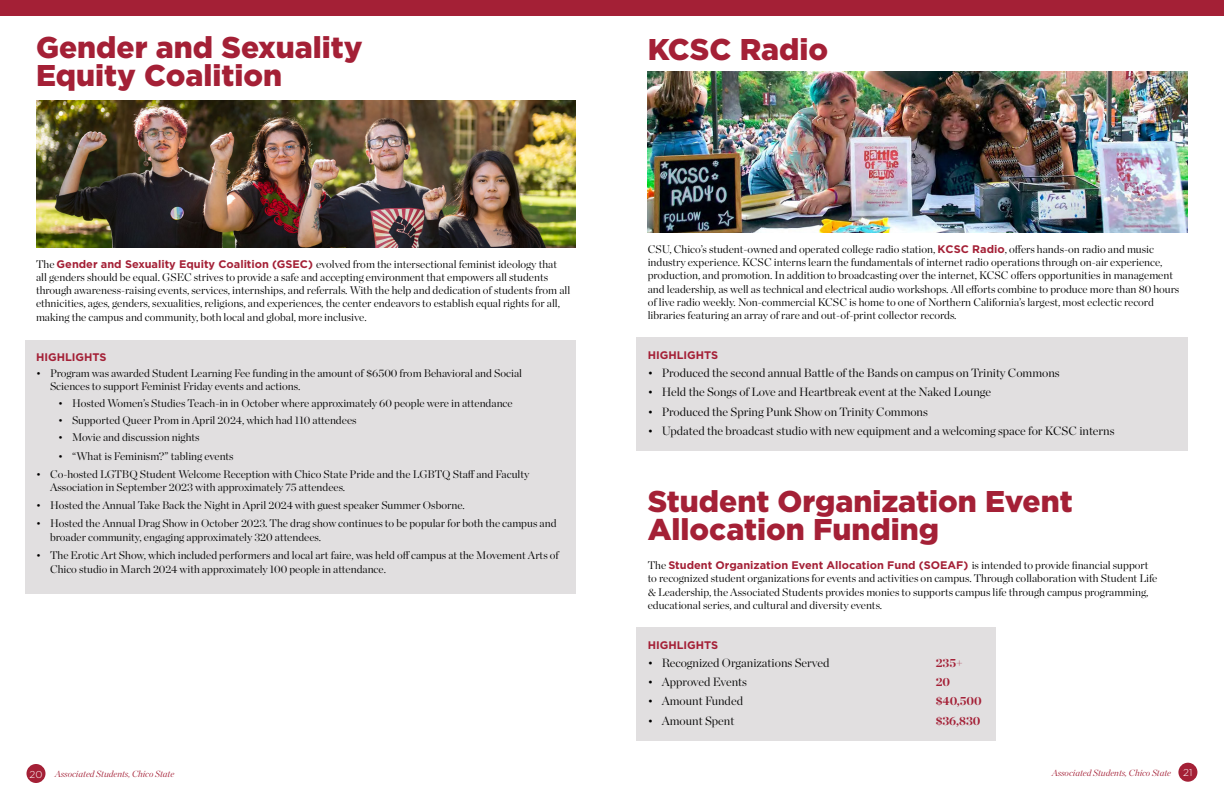
<style>
.page{position:relative;width:1224px;height:792px;background:#fff}
.page>*{position:absolute;margin:0;border:0;box-sizing:border-box;transform-origin:0 0}
.t1{font:900 30px/28px "Gotham";color:#a42036}
.t2{font:300 12px "Chronicle Display";color:#000}
.t3{font:700 12px "Chronicle Display";color:#a42036}
.t4{font:300 11px/13.2px "Chronicle Display";color:#000}
.t5{font:700 11px "Gotham";color:#a42036}
.t6{font:italic 300 9px "Chronicle Display";color:#a42036}
.s1{font-family:"Gotham";font-weight:700;color:#a42036}
.s2{font-family:"Gotham";font-style:normal;font-size:10px;color:#fff}
</style>
<div class="page">
<div style="left:26px;top:340px;width:550px;height:254px;background:#e1dfe0"></div>
<div style="left:636px;top:338px;width:552px;height:113px;background:#e1dfe0"></div>
<div style="left:612px;top:0;width:612px;height:15px;background:#a42036"></div>
<div style="left:26px;top:764px;width:20px;height:19px;background:#a42036;border-radius:50%"></div>
<div style="left:1178px;top:763px;width:19px;height:19px;background:#a42036;border-radius:50%"></div>
<div style="left:0;top:0;width:612px;height:15px;background:#a42036"></div>
<img style="left:36px;top:100px;width:540px;height:148px">
<img style="left:648px;top:71px;width:540px;height:162px">
<div style="left:636px;top:627px;width:360px;height:113px;background:#e1dfe0"></div>
<h2 class="t1" style="left:36px;top:33px;width:328px">Gender and Sexuality<br>Equity Coalition</h2>
<p class="t4" style="left:36px;top:257px;width:536px">The <span class="s1">Gender and Sexuality Equity Coalition (GSEC)</span> evolved from the intersectional feminist ideology that all genders should be equal. GSEC strives to provide a safe and accepting environment that empowers all students through awareness-raising events, services, internships, and referrals. With the help and dedication of students from all ethnicities, ages, genders, sexualities, religions, and experiences, the center endeavors to establish equal rights for all, making the campus and community, both local and global, more inclusive.</p>
<p class="t5" style="left:36px;top:350px;width:72px">HIGHLIGHTS</p>
<p class="t4" style="left:50px;top:366px;width:474px;text-indent:-14px">• Program was awarded Student Learning Fee funding in the amount of $6500 from Behavioral and Social<br>Sciences to support Feminist Friday events and actions.</p>
<p class="t4" style="left:58px;top:396px;width:456px">• Hosted Women’s Studies Teach-in in October where approximately 60 people were in attendance</p>
<p class="t4" style="left:58px;top:413px;width:300px">• Supported Queer Prom in April 2024, which had 110 attendees</p>
<p class="t4" style="left:58px;top:430px;width:143px">• Movie and discussion nights</p>
<p class="t4" style="left:58px;top:448px;width:177px">• “What is Feminism?” tabling events</p>
<p class="t4" style="left:50px;top:467px;width:481px;text-indent:-14px">• Co-hosted LGTBQ Student Welcome Reception with Chico State Pride and the LGBTQ Staff and Faculty<br>Association in September 2023 with approximately 75 attendees.</p>
<p class="t4" style="left:36px;top:498px;width:430px">• Hosted the Annual Take Back the Night in April 2024 with guest speaker Summer Osborne.</p>
<p class="t4" style="left:50px;top:516px;width:508px;text-indent:-14px">• Hosted the Annual Drag Show in October 2023. The drag show continues to be popular for both the campus and broader community, engaging approximately 320 attendees.</p>
<p class="t4" style="left:50px;top:547px;width:510px;line-height:14.4px;text-indent:-14px">• The Erotic Art Show, which included performers and local art faire, was held off campus at the Movement Arts of<br>Chico studio in March 2024 with approximately 100 people in attendance.</p>
<h2 class="t1" style="left:648px;top:35px;width:182px">KCSC Radio</h2>
<p class="t4" style="left:648px;top:242px;width:533px">CSU, Chico’s student-owned and operated college radio station, <span class="s1">KCSC Radio</span>, offers hands-on radio and music industry experience. KCSC interns learn the fundamentals of internet radio operations through on-air experience, production, and promotion. In addition to broadcasting over the internet, KCSC offers opportunities in management and leadership, as well as technical and electrical audio workshops. All efforts combine to produce more than 80 hours of live radio weekly. Non-commercial KCSC is home to one of Northern California’s largest, most eclectic record libraries featuring an array of rare and out-of-print collector records.</p>
<p class="t5" style="left:648px;top:348px;width:72px">HIGHLIGHTS</p>
<p class="t2" style="left:648px;top:364px;width:414px">• Produced the second annual Battle of the Bands on campus on Trinity Commons</p>
<p class="t2" style="left:648px;top:383px;width:345px">• Held the Songs of Love and Heartbreak event at the Naked Lounge</p>
<p class="t2" style="left:648px;top:402px;width:282px">• Produced the Spring Punk Show on Trinity Commons</p>
<p class="t2" style="left:648px;top:422px;width:468px">• Updated the broadcast studio with new equipment and a welcoming space for KCSC interns</p>
<h2 class="t1" style="left:648px;top:487px;width:427px">Student Organization Event<br>Allocation Funding</h2>
<p class="t4" style="left:648px;top:558px;width:511px">The <span class="s1">Student Organization Event Allocation Fund (SOEAF)</span> is intended to provide financial support to recognized student organizations for events and activities on campus. Through collaboration with Student Life &amp; Leadership, the Associated Students provides monies to supports campus life through campus programming, educational series, and cultural and diversity events.</p>
<h3 class="t5" style="left:648px;top:638px;width:72px">HIGHLIGHTS</h3>
<p class="t2" style="left:648px;top:653px;width:183px">• Recognized Organizations Served</p>
<p class="t3" style="left:936px;top:653px;width:28px">235+</p>
<p class="t2" style="left:648px;top:673px;width:101px">• Approved Events</p>
<p class="t3" style="left:936px;top:672px;width:16px">20</p>
<p class="t2" style="left:648px;top:692px;width:97px">• Amount Funded</p>
<p class="t3" style="left:936px;top:692px;width:48px">$40,500</p>
<p class="t2" style="left:648px;top:711px;width:88px">• Amount Spent</p>
<p class="t3" style="left:936px;top:711px;width:46px">$36,830</p>
<p class="t6" style="left:30px;top:767px;width:146px"><span class="s2">20</span> Associated Students, Chico State</p>
<p class="t6" style="left:1052px;top:766px;width:142px">Associated Students, Chico State <span class="s2">21</span></p>
</div>
